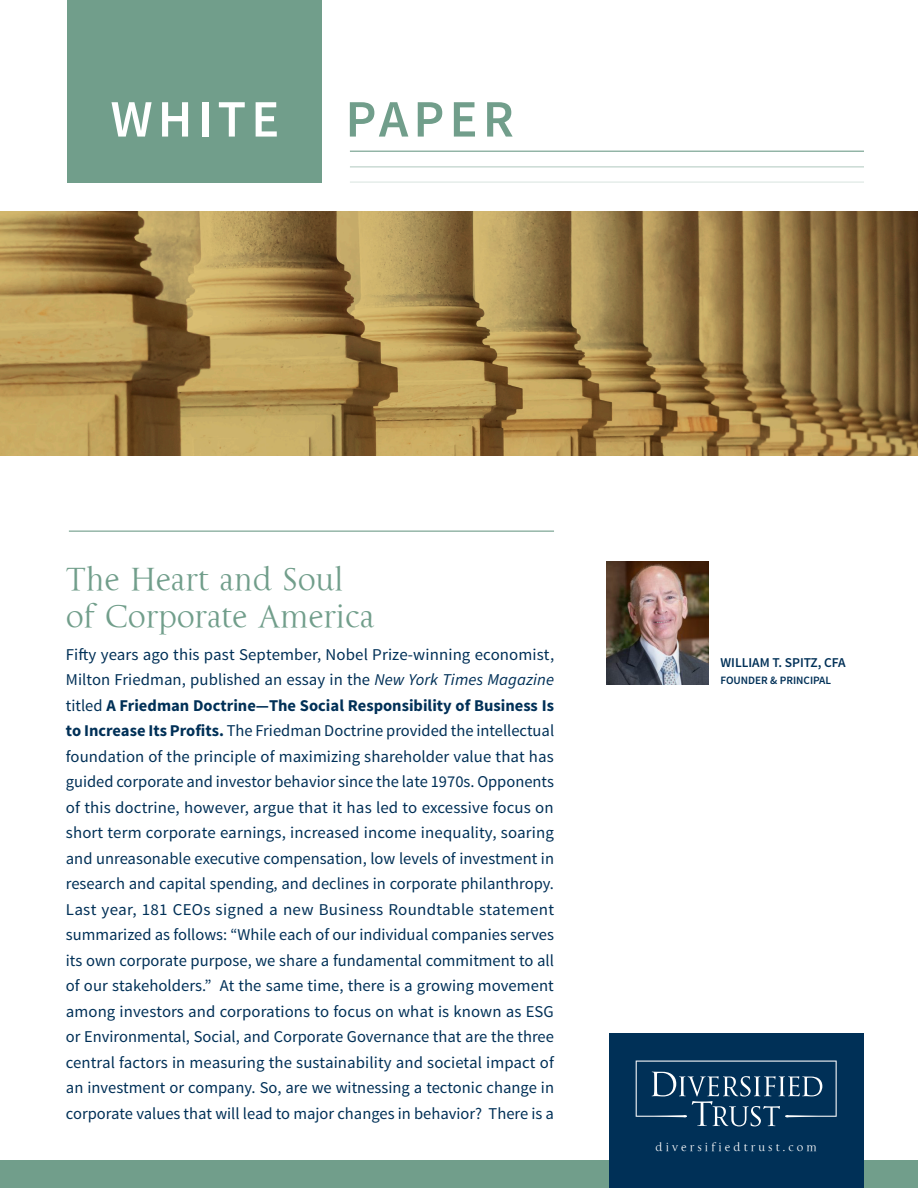
<style>
.page{position:relative;width:918px;height:1188px;background:#fff}
.page>*{position:absolute;margin:0;border:0;box-sizing:border-box;transform-origin:0 0}
.t1{font:600 52.5px "Source Sans Pro";letter-spacing:.1em;color:#fff}
.t2{font:600 52.5px "Source Sans Pro";letter-spacing:.1em;color:#719e8b}
.Article_Header{font:33px/37.5px "La Gioconda OSTT";letter-spacing:-.01em;color:#719e8b}
.Body_Page1{font:16.5px/25.5px "Source Sans Pro";color:#003057;text-align:justify}
.t3{font:600 13.5px "Source Sans Pro";color:#003057}
.t4{font:12px "La Gioconda OSTT";letter-spacing:.25em;color:#fff}
.t5{font:600 11.25px "Source Sans Pro";color:#003057}
.s1{font-style:italic}
.s2{font-weight:700}
</style>
<div class="page">
<svg style="left:0;top:212px;width:918px;height:244px"></svg>
<hr style="left:69px;top:531px;width:485px;height:1px;background:#719e8b">
<div style="left:0;top:1161px;width:918px;height:27px;background:#719e8b"></div>
<div style="left:68px;top:0;width:254px;height:183px;background:#719e8b"></div>
<hr style="left:350px;top:151px;width:514px;height:1px;background:#719e8b">
<hr style="left:350px;top:166px;width:514px;height:1px;background:#719e8b">
<hr style="left:350px;top:182px;width:514px;height:1px;background:#719e8b">
<img style="left:607px;top:562px;width:101px;height:122px">
<div style="left:609px;top:1034px;width:255px;height:154px;background:#003057"></div>
<svg style="left:636px;top:1061px;width:201px;height:65px"></svg>
<p class="t1" style="left:111px;top:86px;width:170px">WHITE</p>
<p class="t2" style="left:346px;top:86px;width:170px">PAPER</p>
<p class="Article_Header" style="left:66px;top:560px;width:310px">The Heart and Soul of Corporate America</p>
<p class="Body_Page1" style="left:66px;top:642px;width:490px">Fifty years ago this past September, Nobel Prize-winning economist, Milton Friedman, published an essay in the <span class="s1">New York Times Magazine </span>titled <span class="s2">A Friedman Doctrine—The Social Responsibility of Business Is to Increase Its Profits.</span> The Friedman Doctrine provided the intellectual foundation of the principle of maximizing shareholder value that has guided corporate and investor behavior since the late 1970s. Opponents of this doctrine, however, argue that it has led to excessive focus on short term corporate earnings, increased income inequality, soaring and unreasonable executive compensation, low levels of investment in research and capital spending, and declines in corporate philanthropy.<br>Last year, 181 CEOs signed a new Business Roundtable statement summarized as follows: “While each of our individual companies serves its own corporate purpose, we share a fundamental commitment to all of our stakeholders.” At the same time, there is a growing movement among investors and corporations to focus on what is known as ESG or Environmental, Social, and Corporate Governance that are the three central factors in measuring the sustainability and societal impact of an investment or company. So, are we witnessing a tectonic change in corporate values that will lead to major changes in behavior? There is a</p>
<p class="t3" style="left:720px;top:654px;width:127px">WILLIAM T. SPITZ, CFA</p>
<p class="t5" style="left:720px;top:673px;width:112px">FOUNDER &amp; PRINCIPAL</p>
<p class="t4" style="left:656px;top:1140px;width:163px">diversifiedtrust.com</p>
</div>
